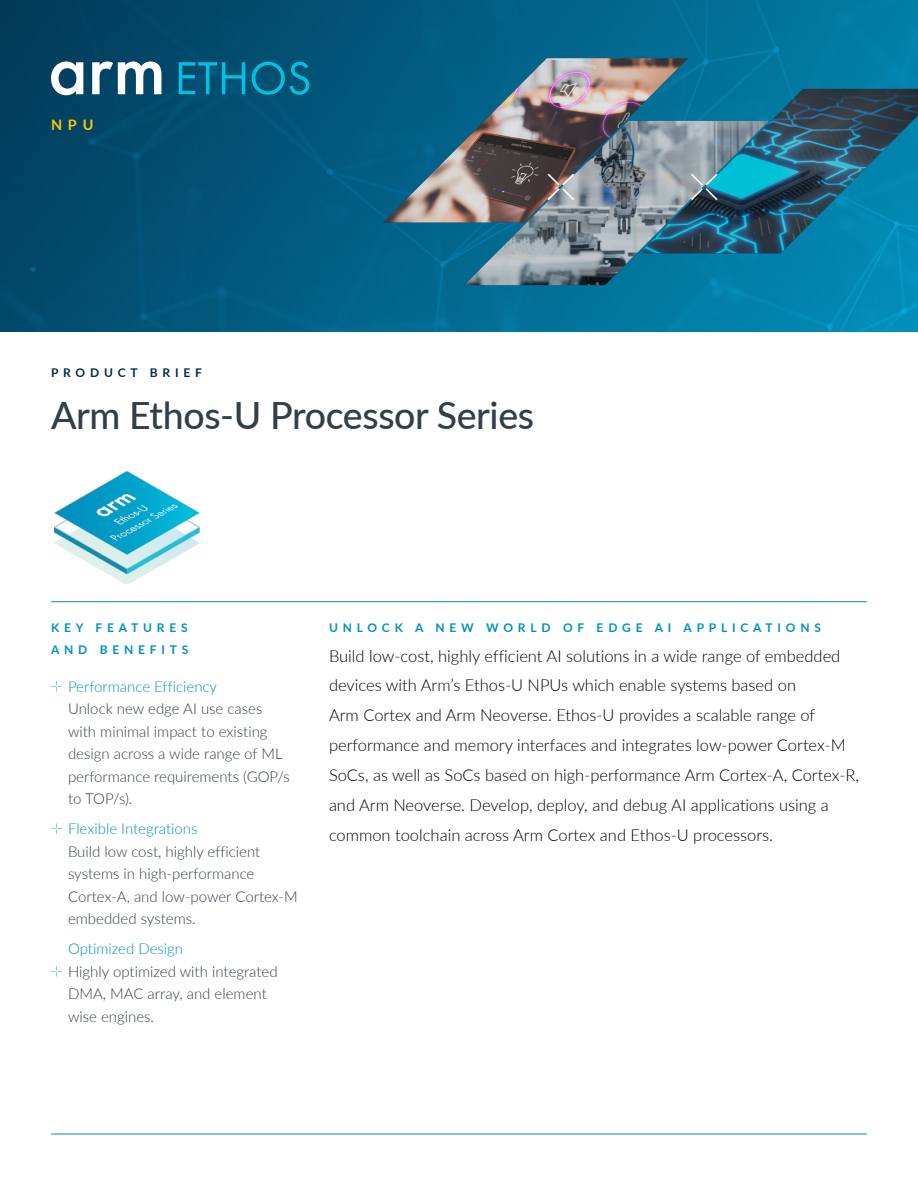
<style>
.page{position:relative;width:918px;height:1188px;background:#fff}
.page>*{position:absolute;margin:0;border:0;box-sizing:border-box;transform-origin:0 0}
.t1{font:500 37.5px "Lato";letter-spacing:-.01em;color:#333e48}
.t2{font:300 16.5px/30px "Lato";color:#000}
.t3{font:300 15px/22.5px "Lato";color:#333e48}
.t4{font:300 15px "Lato";color:#0091bd}
.t5{font:700 14.4px "Lato";color:#ffc700}
.t6{font:700 12px/22.5px "Lato";letter-spacing:.4em;color:#0091bd}
.t7{font:700 12px "Lato";letter-spacing:.4em;color:#002b49}
</style>
<div class="page">
<hr style="left:51px;top:1134px;width:816px;height:1px;background:#0091bd">
<img style="left:0;top:0;width:918px;height:332px">
<img style="left:338px;top:16px;width:580px;height:299px">
<hr style="left:51px;top:601px;width:816px;height:1px;background:#0091bd">
<svg style="left:51px;top:681px;width:11px;height:11px"></svg>
<img style="left:54px;top:471px;width:145px;height:112px">
<svg style="left:51px;top:823px;width:11px;height:11px"></svg>
<svg style="left:51px;top:966px;width:11px;height:11px"></svg>
<svg style="left:179px;top:62px;width:66px;height:32px;background:#017394"></svg>
<svg style="left:252px;top:62px;width:57px;height:33px;background:#017294"></svg>
<svg style="left:51px;top:62px;width:110px;height:33px"></svg>
<p class="t5" style="left:51px;top:114px;width:44px">NPU</p>
<p class="t7" style="left:51px;top:363px;width:152px">PRODUCT BRIEF</p>
<h1 class="t1" style="left:51px;top:388px;width:485px">Arm Ethos-U Processor Series</h1>
<p class="t6" style="left:51px;top:615px;width:139px">KEY FEATURES<br>AND BENEFITS</p>
<p class="t4" style="left:68px;top:676px;width:151px">Performance Efficiency</p>
<p class="t3" style="left:68px;top:697px;width:223px">Unlock new edge AI use cases with minimal impact to existing design across a wide range of ML performance requirements (GOP/s to TOP/s).</p>
<p class="t4" style="left:68px;top:818px;width:131px">Flexible Integrations</p>
<p class="t3" style="left:68px;top:839px;width:231px">Build low cost, highly efficient systems in high-performance<br>Cortex-A, and low-power Cortex-M embedded systems.</p>
<p class="t4" style="left:68px;top:938px;width:117px">Optimized Design</p>
<p class="t3" style="left:68px;top:959px;width:211px">Highly optimized with integrated<br>DMA, MAC array, and element wise engines.</p>
<p class="t6" style="left:329px;top:615px;width:494px">UNLOCK A NEW WORLD OF EDGE AI APPLICATIONS</p>
<p class="t2" style="left:329px;top:640px;width:532px">Build low-cost, highly efficient AI solutions in a wide range of embedded devices with Arm’s Ethos-U NPUs which enable systems based on<br>Arm Cortex and Arm Neoverse. Ethos-U provides a scalable range of performance and memory interfaces and integrates low-power Cortex-M SoCs, as well as SoCs based on high-performance Arm Cortex-A, Cortex-R, and Arm Neoverse. Develop, deploy, and debug AI applications using a common toolchain across Arm Cortex and Ethos-U processors.</p>
</div>
